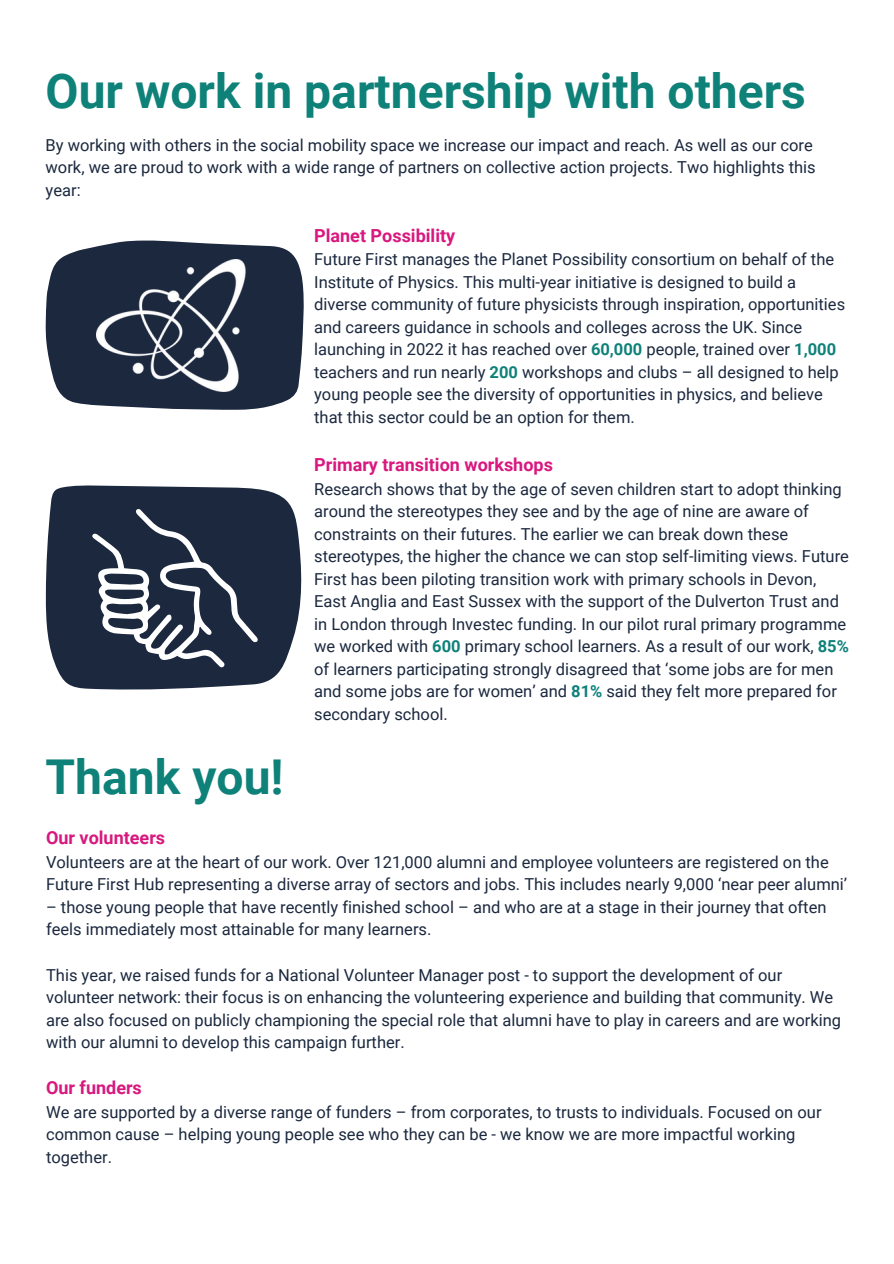
<style>
.page{position:relative;width:894px;height:1264px;background:#fff}
.page>*{position:absolute;margin:0;border:0;box-sizing:border-box;transform-origin:0 0}
.t1{font:700 48px "Roboto";color:#0e8179}
.t2{font:700 18px "Roboto";color:#d8187e}
.t3{font:16.5px/22.5px "Roboto";color:#1b283e}
.s1{font-weight:700;color:#0e8179}
</style>
<div class="page">
<svg style="left:46px;top:240px;width:258px;height:170px;background:#3d485b"></svg>
<img style="left:96px;top:259px;width:152px;height:132px">
<svg style="left:46px;top:485px;width:256px;height:205px;background:#3b4759"></svg>
<svg style="left:92px;top:509px;width:166px;height:158px"></svg>
<p class="t1" style="left:46px;top:63px;width:761px">Our work in partnership with others</p>
<p class="t3" style="left:46px;top:134px;width:771px">By working with others in the social mobility space we increase our impact and reach. As well as our core work, we are proud to work with a wide range of partners on collective action projects. Two highlights this year:</p>
<p class="t2" style="left:314px;top:225px;width:142px">Planet Possibility</p>
<h1 class="t3" style="left:314px;top:248px;width:532px">Future First manages the Planet Possibility consortium on behalf of the Institute of Physics. This multi-year initiative is designed to build a diverse community of future physicists through inspiration, opportunities and careers guidance in schools and colleges across the UK. Since launching in 2022 it has reached over <span class="s1">60,000</span> people, trained over <span class="s1">1,000 </span>teachers and run nearly <span class="s1">200</span> workshops and clubs – all designed to help young people see the diversity of opportunities in physics, and believe that this sector could be an option for them.</h1>
<p class="t1" style="left:46px;top:749px;width:239px">Thank you!</p>
<h1 class="t2" style="left:314px;top:454px;width:240px">Primary transition workshops</h1>
<p class="t3" style="left:314px;top:477px;width:536px">Research shows that by the age of seven children start to adopt thinking around the stereotypes they see and by the age of nine are aware of constraints on their futures. The earlier we can break down these stereotypes, the higher the chance we can stop self-limiting views. Future First has been piloting transition work with primary schools in Devon, East Anglia and East Sussex with the support of the Dulverton Trust and in London through Investec funding. In our pilot rural primary programme we worked with <span class="s1">600</span> primary school learners. As a result of our work, <span class="s1">85% </span>of learners participating strongly disagreed that ‘some jobs are for men and some jobs are for women’ and <span class="s1">81%</span> said they felt more prepared for secondary school.</p>
<p class="t2" style="left:46px;top:827px;width:120px">Our volunteers</p>
<p class="t3" style="left:46px;top:851px;width:802px">Volunteers are at the heart of our work. Over 121,000 alumni and employee volunteers are registered on the<br>Future First Hub representing a diverse array of sectors and jobs. This includes nearly 9,000 ‘near peer alumni’</p>
<p class="t3" style="left:46px;top:896px;width:781px">– those young people that have recently finished school – and who are at a stage in their journey that often feels immediately most attainable for many learners.</p>
<p class="t3" style="left:46px;top:963px;width:796px">This year, we raised funds for a National Volunteer Manager post - to support the development of our volunteer network: their focus is on enhancing the volunteering experience and building that community. We are also focused on publicly championing the special role that alumni have to play in careers and are working with our alumni to develop this campaign further.</p>
<p class="t2" style="left:46px;top:1077px;width:97px">Our funders</p>
<p class="t3" style="left:46px;top:1100px;width:776px">We are supported by a diverse range of funders – from corporates, to trusts to individuals. Focused on our common cause – helping young people see who they can be - we know we are more impactful working together.</p>
</div>
